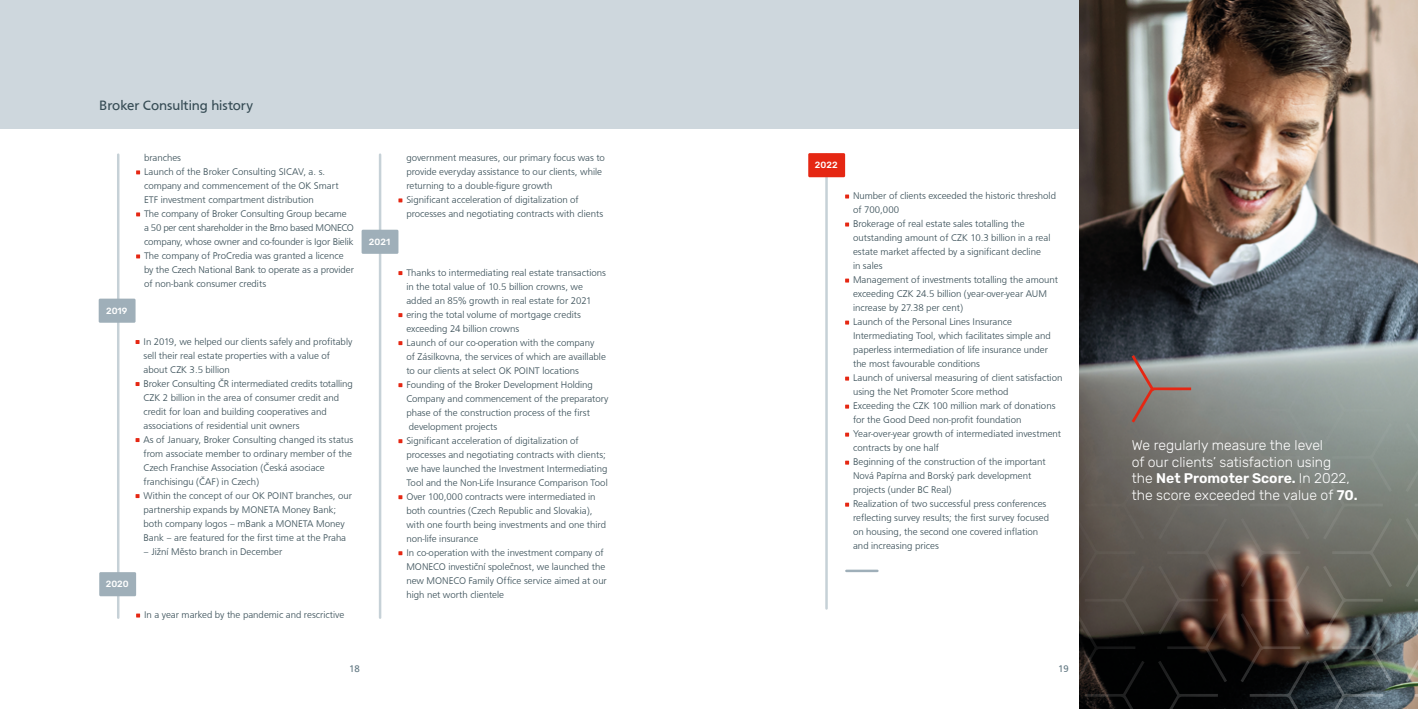
<style>
.page{position:relative;width:1418px;height:709px;background:#fff}
.page>*{position:absolute;margin:0;border:0;box-sizing:border-box;transform-origin:0 0}
.t1{font:300 14px/16.8px "Rubik";color:#fff}
.t2{font:14px "F015 TEE";color:#354b54}
.t3{font:10px/14px "F015 TEE Ligh";color:#354b54}
.t4{font:10px "F015 TEE";color:#647a84}
.t5{font:500 9px "Rubik";color:#fff}
.s1{font-weight:600}
</style>
<div class="page">
<hr style="left:117px;top:155px;width:2px;height:462px;background:#c6d1d7">
<hr style="left:379px;top:155px;width:2px;height:462px;background:#c6d1d7">
<hr style="left:825px;top:155px;width:2px;height:453px;background:#c6d1d7">
<div style="left:0;top:0;width:1417px;height:128px;background:#ced7dd"></div>
<img style="left:1079px;top:0;width:338px;height:709px">
<svg style="left:1405px;top:43px;width:12px;height:666px;background:#9d9b93"></svg>
<img style="left:1240px;top:42px;width:69px;height:667px">
<svg style="left:1322px;top:42px;width:69px;height:667px;background:#858581"></svg>
<svg style="left:136px;top:170px;width:4px;height:4px"></svg>
<svg style="left:136px;top:212px;width:4px;height:4px"></svg>
<svg style="left:136px;top:254px;width:4px;height:4px"></svg>
<div style="left:99px;top:298px;width:36px;height:25px;background:#9fafb9"></div>
<svg style="left:135px;top:340px;width:4px;height:4px"></svg>
<svg style="left:135px;top:382px;width:4px;height:4px"></svg>
<svg style="left:135px;top:438px;width:4px;height:4px"></svg>
<svg style="left:135px;top:494px;width:4px;height:4px"></svg>
<svg style="left:398px;top:198px;width:4px;height:4px"></svg>
<div style="left:99px;top:572px;width:37px;height:24px;background:#9fafb9"></div>
<svg style="left:136px;top:613px;width:4px;height:4px"></svg>
<div style="left:361px;top:230px;width:37px;height:24px;background:#9fafb9"></div>
<svg style="left:398px;top:271px;width:4px;height:4px"></svg>
<svg style="left:398px;top:313px;width:4px;height:4px"></svg>
<svg style="left:398px;top:341px;width:4px;height:4px"></svg>
<svg style="left:398px;top:383px;width:4px;height:4px"></svg>
<svg style="left:398px;top:439px;width:4px;height:4px"></svg>
<svg style="left:398px;top:495px;width:4px;height:4px"></svg>
<svg style="left:398px;top:551px;width:4px;height:4px"></svg>
<svg style="left:1079px;top:42px;width:148px;height:667px;background:#57504a"></svg>
<svg style="left:845px;top:194px;width:4px;height:4px"></svg>
<svg style="left:845px;top:222px;width:4px;height:4px"></svg>
<svg style="left:845px;top:278px;width:4px;height:4px"></svg>
<svg style="left:845px;top:320px;width:4px;height:4px"></svg>
<svg style="left:845px;top:376px;width:4px;height:4px"></svg>
<svg style="left:845px;top:404px;width:4px;height:4px"></svg>
<svg style="left:845px;top:432px;width:4px;height:4px"></svg>
<svg style="left:845px;top:460px;width:4px;height:4px"></svg>
<svg style="left:845px;top:502px;width:4px;height:4px"></svg>
<hr style="left:846px;top:569px;width:31px;height:3px;background:#9fafb9">
<div style="left:808px;top:153px;width:37px;height:24px;background:#e52713"></div>
<h1 class="t2" style="left:99px;top:98px;width:155px">Broker Consulting history</h1>
<p class="t5" style="left:106px;top:305px;width:23px">2019</p>
<p class="t5" style="left:106px;top:579px;width:24px">2020</p>
<p class="t3" style="left:144px;top:151px;width:211px">branches<br>Launch of the Broker Consulting SICAV, a. s. company and commencement of the OK Smart ETF investment compartment distribution<br>The company of Broker Consulting Group became a 50 per cent shareholder in the Brno based MONECO company, whose owner and co-founder is Igor Bielik The company of ProCredia was granted a licence by the Czech National Bank to operate as a provider of non-bank consumer credits</p>
<p class="t3" style="left:143px;top:334px;width:211px">In 2019, we helped our clients safely and profitably sell their real estate properties with a value of about CZK 3.5 billion<br>Broker Consulting ČR intermediated credits totalling CZK 2 billion in the area of consumer credit and credit for loan and building cooperatives and associations of residential unit owners<br>As of January, Broker Consulting changed its status from associate member to ordinary member of the Czech Franchise Association (Česká asociace franchisingu (ČAF) in Czech)<br>Within the concept of our OK POINT branches, our partnership expands by MONETA Money Bank; both company logos – mBank a MONETA Money Bank – are featured for the first time at the Praha</p>
<p class="t3" style="left:143px;top:544px;width:140px">– Jižní Město branch in December</p>
<p class="t3" style="left:144px;top:608px;width:202px">In a year marked by the pandemic and rescrictive</p>
<p class="t5" style="left:369px;top:236px;width:23px">2021</p>
<p class="t3" style="left:406px;top:151px;width:200px">government measures, our primary focus was to provide everyday assistance to our clients, while returning to a double-figure growth<br>Significant acceleration of digitalization of processes and negotiating contracts with clients</p>
<p class="t3" style="left:406px;top:265px;width:203px">Thanks to intermediating real estate transactions in the total value of 10.5 billion crowns, we added an 85% growth in real estate for 2021 ering the total volume of mortgage credits exceeding 24 billion crowns<br>Launch of our co-operation with the company<br>of Zásilkovna, the services of which are availlable to our clients at select OK POINT locations Founding of the Broker Development Holding Company and commencement of the preparatory phase of the construction process of the first development projects<br>Significant acceleration of digitalization of processes and negotiating contracts with clients; we have launched the Investment Intermediating Tool and the Non-Life Insurance Comparison Tool Over 100,000 contracts were intermediated in both countries (Czech Republic and Slovakia), with one fourth being investments and one third non-life insurance<br>In co-operation with the investment company of MONECO investiční společnost, we launched the new MONECO Family Office service aimed at our high net worth clientele</p>
<p class="t5" style="left:815px;top:160px;width:24px">2022</p>
<p class="t3" style="left:853px;top:189px;width:211px">Number of clients exceeded the historic threshold of 700,000<br>Brokerage of real estate sales totalling the outstanding amount of CZK 10.3 billion in a real estate market affected by a significant decline<br>in sales<br>Management of investments totalling the amount exceeding CZK 24.5 billion (year-over-year AUM increase by 27.38 per cent)<br>Launch of the Personal Lines Insurance Intermediating Tool, which facilitates simple and paperless intermediation of life insurance under the most favourable conditions<br>Launch of universal measuring of client satisfaction using the Net Promoter Score method<br>Exceeding the CZK 100 million mark of donations for the Good Deed non-profit foundation Year-over-year growth of intermediated investment contracts by one half<br>Beginning of the construction of the important Nová Papírna and Borský park development projects (under BC Real)<br>Realization of two successful press conferences reflecting survey results; the first survey focused on housing, the second one covered inflation<br>and increasing prices</p>
<p class="t4" style="left:349px;top:662px;width:12px">18</p>
<p class="t4" style="left:1058px;top:662px;width:12px">19</p>
<h1 class="t1" style="left:1131px;top:437px;width:227px">We regularly measure the level<br>of our clients’ satisfaction using<br>the <span class="s1">Net Promoter Score.</span> In 2022, the score exceeded the value of <span class="s1">70.</span></h1>
</div>
